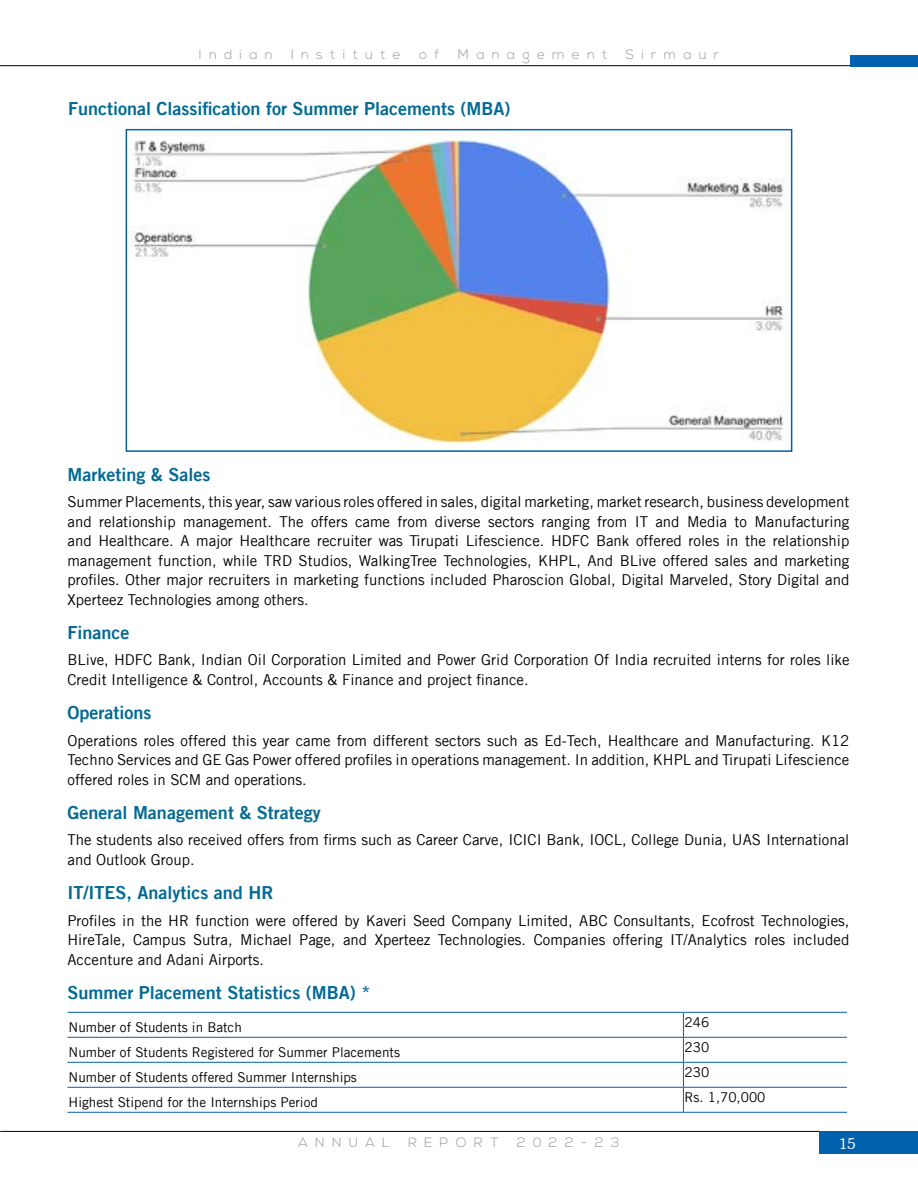
<style>
.page{position:relative;width:918px;height:1188px;background:#fff}
.page>*{position:absolute;margin:0;border:0;box-sizing:border-box;transform-origin:0 0}
.t1{font:18px "Trade Gothic LT Bold Two";color:#026a93}
.t2{font:15px/19.5px "Trade Gothic LT";color:#000;text-align:justify}
.t3{font:300 15px "Souvenir IT Cby BT";color:#fff}
.t4{font:13.5px "Trade Gothic LT";color:#000}
.t5{font:300 13.5px "Nexa";letter-spacing:.54em;color:#97999c}
</style>
<div class="page">
<hr style="left:0;top:1131px;width:820px;height:1px;background:#000">
<hr style="left:0;top:65px;width:850px;height:1px;background:#000">
<div style="left:820px;top:1132px;width:98px;height:22px;background:#0061af"></div>
<div style="left:850px;top:55px;width:68px;height:12px;background:#0061af"></div>
<hr style="left:68px;top:1037px;width:615px;height:1px;background:#0061af">
<hr style="left:683px;top:1037px;width:164px;height:1px;background:#0061af">
<hr style="left:68px;top:1062px;width:615px;height:1px;background:#0061af">
<hr style="left:683px;top:1062px;width:164px;height:1px;background:#0061af">
<hr style="left:68px;top:1087px;width:615px;height:1px;background:#0061af">
<hr style="left:683px;top:1087px;width:164px;height:1px;background:#0061af">
<svg style="left:683px;top:1013px;width:1px;height:99px"></svg>
<hr style="left:68px;top:1112px;width:615px;height:1px;background:#0061af">
<hr style="left:683px;top:1112px;width:164px;height:1px;background:#0061af">
<hr style="left:68px;top:1012px;width:615px;height:1px;background:#0061af">
<hr style="left:683px;top:1012px;width:164px;height:1px;background:#0061af">
<img style="left:132px;top:135px;width:654px;height:309px">
<div style="left:126px;top:129px;width:666px;height:323px;border:2px solid #0061af"></div>
<p class="t5" style="left:199px;top:46px;width:75px">Indian</p>
<p class="t5" style="left:291px;top:46px;width:111px">Institute</p>
<p class="t5" style="left:419px;top:46px;width:22px">o f</p>
<p class="t5" style="left:458px;top:46px;width:151px">Management</p>
<p class="t5" style="left:626px;top:46px;width:95px">Sirmaur</p>
<p class="t1" style="left:68px;top:97px;width:444px">Functional Classification for Summer Placements (MBA)</p>
<p class="t1" style="left:67px;top:463px;width:144px">Marketing &amp; Sales</p>
<p class="t2" style="left:68px;top:492px;width:783px">Summer Placements, this year, saw various roles offered in sales, digital marketing, market research, business development and relationship management. The offers came from diverse sectors ranging from IT and Media to Manufacturing and Healthcare. A major Healthcare recruiter was Tirupati Lifescience. HDFC Bank offered roles in the relationship management function, while TRD Studios, WalkingTree Technologies, KHPL, And BLive offered sales and marketing profiles. Other major recruiters in marketing functions included Pharoscion Global, Digital Marveled, Story Digital and Xperteez Technologies among others.</p>
<p class="t1" style="left:68px;top:622px;width:64px">Finance</p>
<p class="t2" style="left:68px;top:650px;width:784px">BLive, HDFC Bank, Indian Oil Corporation Limited and Power Grid Corporation Of India recruited interns for roles like<br>Credit Intelligence &amp; Control, Accounts &amp; Finance and project finance.</p>
<p class="t1" style="left:68px;top:702px;width:86px">Operations</p>
<p class="t2" style="left:68px;top:730px;width:783px">Operations roles offered this year came from different sectors such as Ed-Tech, Healthcare and Manufacturing. K12<br>Techno Services and GE Gas Power offered profiles in operations management. In addition, KHPL and Tirupati Lifescience offered roles in SCM and operations.</p>
<p class="t1" style="left:68px;top:802px;width:255px">General Management &amp; Strategy</p>
<p class="t2" style="left:68px;top:830px;width:783px">The students also received offers from firms such as Career Carve, ICICI Bank, IOCL, College Dunia, UAS International and Outlook Group.</p>
<p class="t1" style="left:68px;top:882px;width:207px">IT/ITES, Analytics and HR</p>
<p class="t2" style="left:68px;top:910px;width:783px">Profiles in the HR function were offered by Kaveri Seed Company Limited, ABC Consultants, Ecofrost Technologies, HireTale, Campus Sutra, Michael Page, and Xperteez Technologies. Companies offering IT/Analytics roles included Accenture and Adani Airports.</p>
<p class="t1" style="left:68px;top:982px;width:304px">Summer Placement Statistics (MBA) *</p>
<p class="t4" style="left:69px;top:1019px;width:175px">Number of Students in Batch</p>
<p class="t4" style="left:685px;top:1014px;width:26px">246</p>
<p class="t4" style="left:69px;top:1044px;width:333px">Number of Students Registered for Summer Placements</p>
<p class="t4" style="left:685px;top:1039px;width:26px">230</p>
<p class="t4" style="left:69px;top:1069px;width:290px">Number of Students offered Summer Internships</p>
<p class="t4" style="left:685px;top:1064px;width:26px">230</p>
<p class="t4" style="left:69px;top:1094px;width:251px">Highest Stipend for the Internships Period</p>
<p class="t4" style="left:685px;top:1089px;width:82px">Rs. 1,70,000</p>
<p class="t5" style="left:298px;top:1135px;width:93px">ANNUAL</p>
<p class="t5" style="left:408px;top:1135px;width:92px">REPORT</p>
<p class="t5" style="left:517px;top:1135px;width:104px">2022-23</p>
<p class="t3" style="left:839px;top:1134px;width:18px">15</p>
</div>
